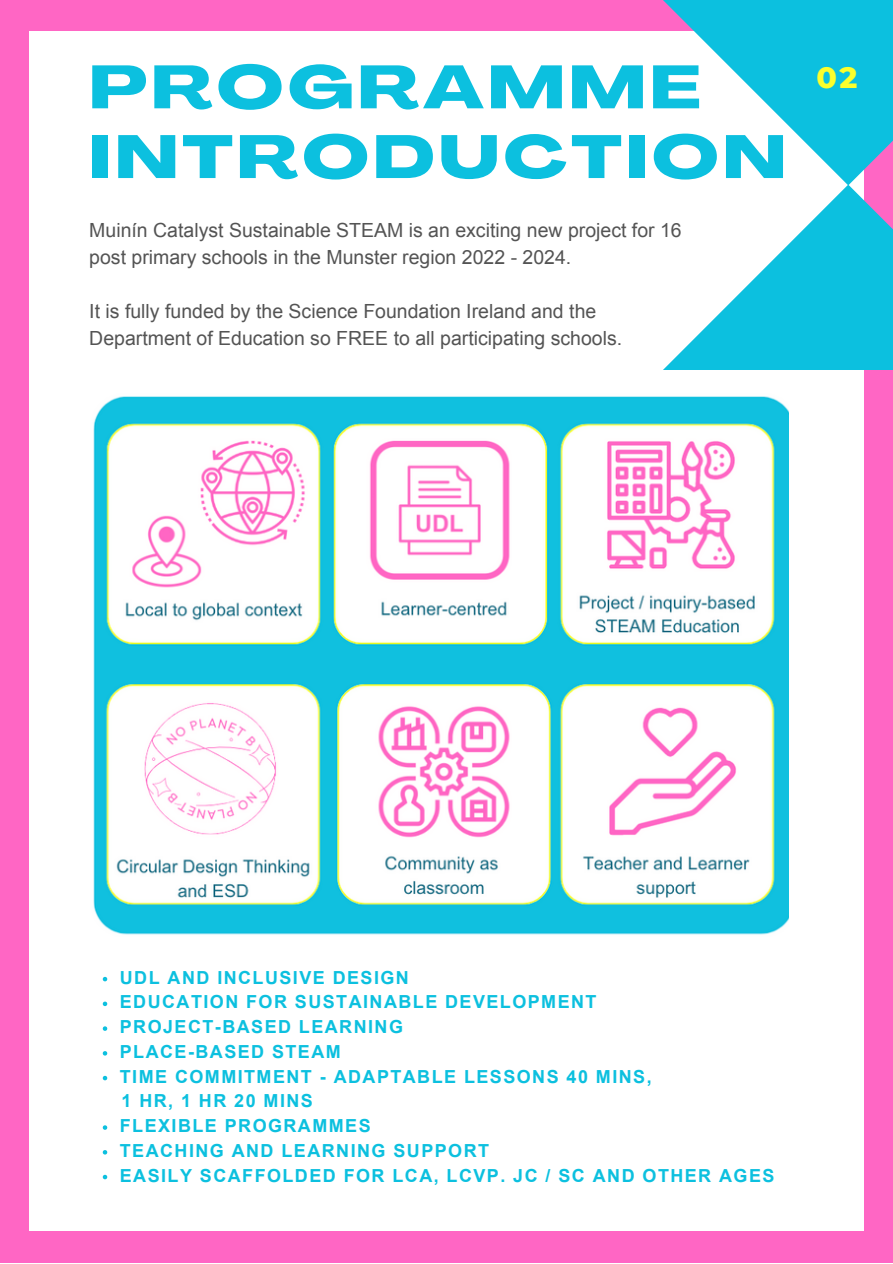
<style>
.page{position:relative;width:893px;height:1264px;background:#fff}
.page>*{position:absolute;margin:0;border:0;box-sizing:border-box;transform-origin:0 0}
.t1{font:800 60px/69.8px "Agrandir Grand";letter-spacing:.07em;color:#0cc0df}
.t2{font:800 30px "Montserrat";color:#fbff2c}
.t3{font:19.5px/27px "Arial";color:#545454}
.t4{font:700 18px "Arial";letter-spacing:.08em;color:#0cc0df}
</style>
<div class="page">
<div style="left:0;top:0;width:892px;height:1262px;background:#ff66c4"></div>
<div style="left:29px;top:31px;width:834px;height:1199px;background:#fff"></div>
<svg style="left:663px;top:0;width:229px;height:370px;fill:#0cc0df"></svg>
<img style="left:93px;top:396px;width:695px;height:539px">
<svg style="left:103px;top:976px;width:4px;height:5px"></svg>
<svg style="left:103px;top:1001px;width:4px;height:5px"></svg>
<svg style="left:103px;top:1026px;width:4px;height:4px"></svg>
<svg style="left:103px;top:1051px;width:4px;height:4px"></svg>
<svg style="left:103px;top:1075px;width:4px;height:5px"></svg>
<svg style="left:103px;top:1125px;width:4px;height:4px"></svg>
<svg style="left:103px;top:1150px;width:4px;height:4px"></svg>
<svg style="left:103px;top:1174px;width:4px;height:5px"></svg>
<p class="t1" style="left:89px;top:58px;width:698px">PROGRAMME<br>INTRODUCTION</p>
<p class="t3" style="left:89px;top:217px;width:594px">Muinín Catalyst Sustainable STEAM is an exciting new project for 16 post primary schools in the Munster region 2022 - 2024.</p>
<p class="t3" style="left:89px;top:298px;width:534px">It is fully funded by the Science Foundation Ireland and the<br>Department of Education so FREE to all participating schools.</p>
<p class="t2" style="left:816px;top:58px;width:42px">02</p>
<p class="t4" style="left:120px;top:967px;width:290px">UDL AND INCLUSIVE DESIGN</p>
<p class="t4" style="left:120px;top:992px;width:478px">EDUCATION FOR SUSTAINABLE DEVELOPMENT</p>
<p class="t4" style="left:120px;top:1016px;width:285px">PROJECT-BASED LEARNING</p>
<p class="t4" style="left:120px;top:1041px;width:222px">PLACE-BASED STEAM</p>
<p class="t4" style="left:120px;top:1066px;width:533px">TIME COMMITMENT - ADAPTABLE LESSONS 40 MINS,</p>
<p class="t4" style="left:120px;top:1115px;width:252px">FLEXIBLE PROGRAMMES</p>
<p class="t4" style="left:120px;top:1140px;width:371px">TEACHING AND LEARNING SUPPORT</p>
<p class="t4" style="left:120px;top:1165px;width:656px">EASILY SCAFFOLDED FOR LCA, LCVP. JC / SC AND OTHER AGES</p>
<p class="t4" style="left:121px;top:1090px;width:193px">1 HR, 1 HR 20 MINS</p>
</div>
